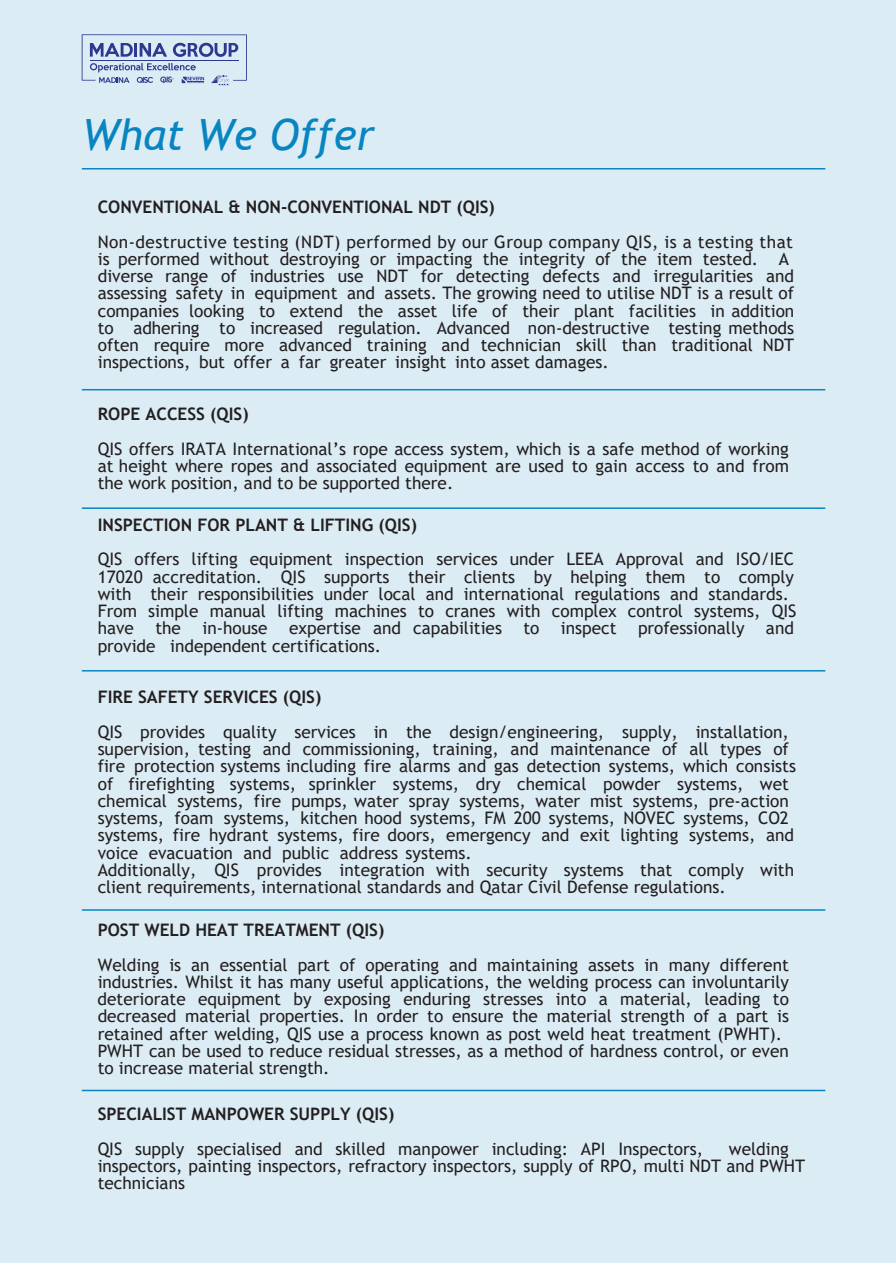
<style>
.page{position:relative;width:896px;height:1263px;background:#fff}
.page>*{position:absolute;margin:0;border:0;box-sizing:border-box;transform-origin:0 0}
.t1{font:italic 43.05px "Trebuchet MS";color:#0885c1}
.t2{font:17.25px/17.2px "Trebuchet MS";color:#231f20}
.t3{font:700 17.25px "Trebuchet MS";color:#231f20}
</style>
<div class="page">
<div style="left:0;top:0;width:896px;height:1262px;background:#dcecf5"></div>
<hr style="left:82px;top:168px;width:743px;height:1px;background:#0885c1">
<hr style="left:82px;top:389px;width:743px;height:1px;background:#0885c1">
<hr style="left:82px;top:507px;width:743px;height:2px;background:#0885c1">
<hr style="left:82px;top:670px;width:743px;height:1px;background:#0885c1">
<hr style="left:82px;top:909px;width:743px;height:1px;background:#0885c1">
<hr style="left:82px;top:1089px;width:743px;height:1px;background:#0885c1">
<svg style="left:82px;top:34px;width:165px;height:52px"></svg>
<h1 class="t1" style="left:83px;top:108px;width:293px">What We Offer</h1>
<p class="t3" style="left:98px;top:196px;width:399px">CONVENTIONAL &amp; NON-CONVENTIONAL NDT (QIS)</p>
<p class="t2" style="left:98px;top:233px;width:698px">Non-destructive testing (NDT) performed by our Group company QIS, is a testing that is performed without destroying or impacting the integrity of the item tested. A diverse range of industries use NDT for detecting defects and irregularities and assessing safety in equipment and assets. The growing need to utilise NDT is a result of companies looking to extend the asset life of their plant facilities in addition to adhering to increased regulation. Advanced non-destructive testing methods often require more advanced training and technician skill than traditional NDT inspections, but offer a far greater insight into asset damages.</p>
<p class="t3" style="left:98px;top:403px;width:152px">ROPE ACCESS (QIS)</p>
<p class="t2" style="left:98px;top:439px;width:693px;text-align:justify">QIS offers IRATA International’s rope access system, which is a safe method of working at height where ropes and associated equipment are used to gain access to and from the work position, and to be supported there.</p>
<p class="t3" style="left:98px;top:514px;width:321px">INSPECTION FOR PLANT &amp; LIFTING (QIS)</p>
<p class="t2" style="left:98px;top:550px;width:700px">QIS offers lifting equipment inspection services under LEEA Approval and ISO/IEC 17020 accreditation. QIS supports their clients by helping them to comply with their responsibilities under local and international regulations and standards.<br>From simple manual lifting machines to cranes with complex control systems, QIS have the in-house expertise and capabilities to inspect professionally and provide independent certifications.</p>
<p class="t3" style="left:98px;top:686px;width:225px">FIRE SAFETY SERVICES (QIS)</p>
<p class="t2" style="left:98px;top:722px;width:700px">QIS provides quality services in the design/engineering, supply, installation, supervision, testing and commissioning, training, and maintenance of all types of fire protection systems including fire alarms and gas detection systems, which consists of firefighting systems, sprinkler systems, dry chemical powder systems, wet chemical systems, fire pumps, water spray systems, water mist systems, pre-action systems, foam systems, kitchen hood systems, FM 200 systems, NOVEC systems, CO2 systems, fire hydrant systems, fire doors, emergency and exit lighting systems, and voice evacuation and public address systems.<br>Additionally, QIS provides integration with security systems that comply with client requirements, international standards and Qatar Civil Defense regulations.</p>
<p class="t3" style="left:98px;top:919px;width:288px">POST WELD HEAT TREATMENT (QIS)</p>
<p class="t2" style="left:98px;top:955px;width:693px">Welding is an essential part of operating and maintaining assets in many different industries. Whilst it has many useful applications, the welding process can involuntarily deteriorate equipment by exposing enduring stresses into a material, leading to decreased material properties. In order to ensure the material strength of a part is retained after welding, QIS use a process known as post weld heat treatment (PWHT).<br>PWHT can be used to reduce residual stresses, as a method of hardness control, or even to increase material strength.</p>
<p class="t3" style="left:98px;top:1102px;width:298px">SPECIALIST MANPOWER SUPPLY (QIS)</p>
<p class="t2" style="left:98px;top:1139px;width:607px">QIS supply specialised and skilled manpower including: API Inspectors,</p>
<p class="t2" style="left:98px;top:1139px;width:709px;text-indent:631px">welding inspectors, painting inspectors, refractory inspectors, supply of RPO, multi NDT and PWHT technicians</p>
</div>
